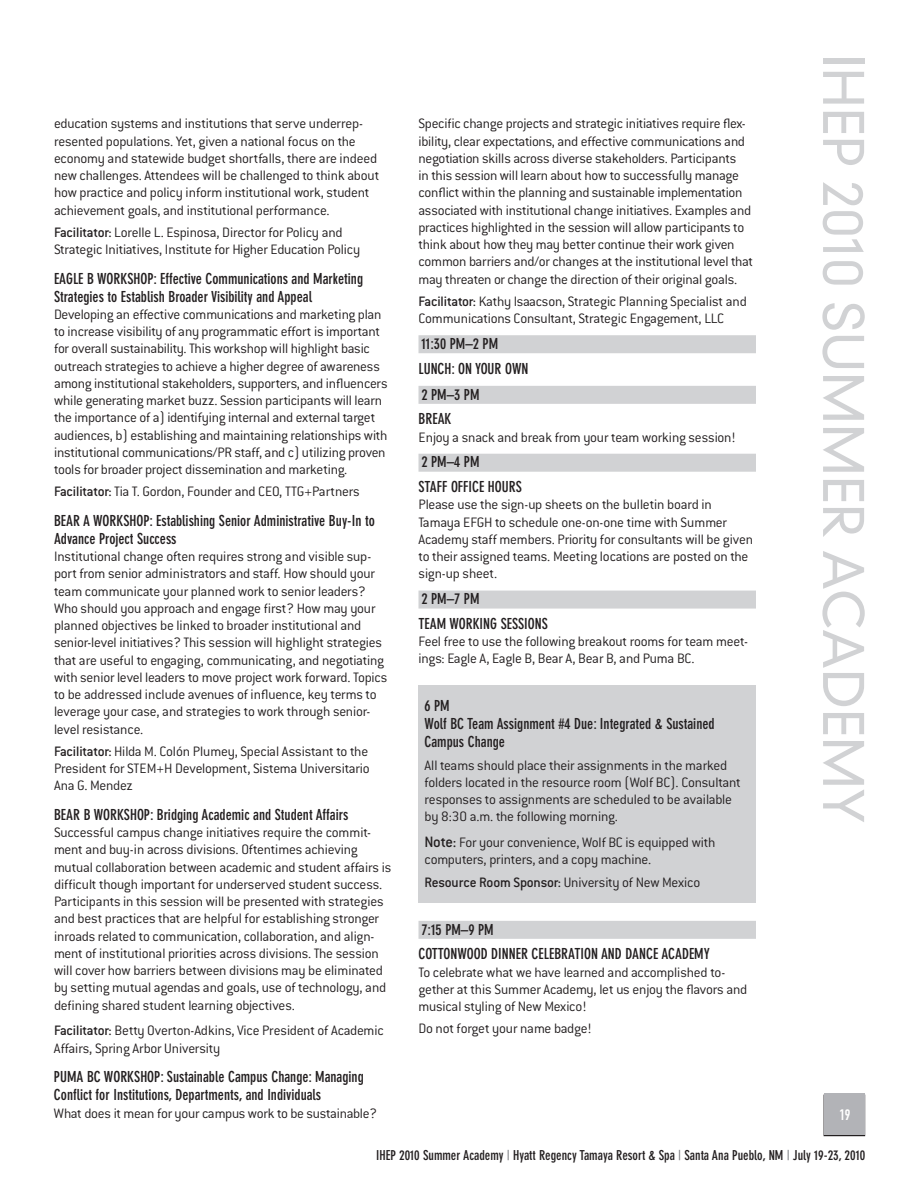
<style>
.page{position:relative;width:918px;height:1188px;background:#fff}
.page>*{position:absolute;margin:0;border:0;box-sizing:border-box;transform-origin:0 0}
.t1{font:300 54px "DIN Neuzeit Grotesk";color:#d1d2d4}
.t2{font:300 15px/17.2px "Conduit ITC";letter-spacing:-.015em;color:#231f20}
.t3{font:700 condensed 15px/18px "DIN Neuzeit Grotesk";color:#231f20}
.t4{font:15px "DIN Engschrift";color:#fff}
.t5{font:700 condensed 13.5px "DIN Neuzeit Grotesk";color:#231f20}
.s1{font-weight:500}
.s2{font-weight:500;font-size:16.5px}
.s3{color:#808285}
</style>
<div class="page">
<div style="left:824px;top:1095px;width:41px;height:41px;border:1px solid #231f20"></div>
<div style="left:825px;top:1093px;width:40px;height:42px;background:#b2b3b7"></div>
<div style="left:419px;top:686px;width:337px;height:217px;background:#d1d2d4"></div>
<div style="left:419px;top:335px;width:337px;height:18px;background:#d1d2d4"></div>
<div style="left:419px;top:386px;width:337px;height:18px;background:#d1d2d4"></div>
<div style="left:419px;top:454px;width:337px;height:18px;background:#d1d2d4"></div>
<div style="left:419px;top:591px;width:337px;height:18px;background:#d1d2d4"></div>
<div style="left:419px;top:921px;width:337px;height:18px;background:#d1d2d4"></div>
<p class="t2" style="left:54px;top:115px;width:327px">education systems and institutions that serve underrep&shy;resented populations. Yet, given a national focus on the economy and statewide budget shortfalls, there are indeed new challenges. Attendees will be challenged to think about how practice and policy inform institutional work, student achievement goals, and institutional performance.</p>
<p class="t2" style="left:54px;top:224px;width:308px"><span class="s1">Facilitator:</span> Lorelle L. Espinosa, Director for Policy and<br>Strategic Initiatives, Institute for Higher Education Policy</p>
<p class="t3" style="left:54px;top:269px;width:13px">Eagle</p>
<p class="t3" style="left:54px;top:269px;width:311px;text-indent:33px">B WORKSHOP: Effective Communications and Marketing<br>Strategies to Establish Broader Visibility and Appeal</p>
<p class="t2" style="left:54px;top:306px;width:335px">Developing an effective communications and marketing plan to increase visibility of any programmatic effort is important for overall sustainability. This workshop will highlight basic outreach strategies to achieve a higher degree of awareness among institutional stakeholders, supporters, and influencers while generating market buzz. Session participants will learn the importance of a) identifying internal and external target audiences, b) establishing and maintaining relationships with institutional communications/PR staff, and c) utilizing proven tools for broader project dissemination and marketing.</p>
<p class="t2" style="left:54px;top:483px;width:307px"><span class="s1">Facilitator:</span> Tia T. Gordon, Founder and CEO, TTG+Partners</p>
<p class="t3" style="left:54px;top:511px;width:322px">Bear A WORKSHOP: Establishing Senior Administrative Buy-In to<br>Advance Project Success</p>
<p class="t2" style="left:54px;top:548px;width:335px">Institutional change often requires strong and visible sup&shy;port from senior administrators and staff. How should your team communicate your planned work to senior leaders?<br>Who should you approach and engage first? How may your planned objectives be linked to broader institutional and senior-level initiatives? This session will highlight strategies that are useful to engaging, communicating, and negotiating with senior level leaders to move project work forward. Topics to be addressed include avenues of influence, key terms to leverage your case, and strategies to work through senior&shy;level resistance.</p>
<p class="t2" style="left:54px;top:742px;width:317px;text-align:justify"><span class="s1">Facilitator:</span> Hilda M. Colón Plumey, Special Assistant to the President for STEM+H Development, Sistema Universitario Ana G. Mendez</p>
<p class="t3" style="left:54px;top:805px;width:296px">Bear B WORKSHOP: Bridging Academic and Student Affairs</p>
<p class="t2" style="left:54px;top:824px;width:339px">Successful campus change initiatives require the commit&shy;ment and buy-in across divisions. Oftentimes achieving mutual collaboration between academic and student affairs is difficult though important for underserved student success.<br>Participants in this session will be presented with strategies and best practices that are helpful for establishing stronger inroads related to communication, collaboration, and align&shy;ment of institutional priorities across divisions. The session will cover how barriers between divisions may be eliminated by setting mutual agendas and goals, use of technology, and defining shared student learning objectives.</p>
<p class="t2" style="left:54px;top:1022px;width:331px"><span class="s1">Facilitator:</span> Betty Overton-Adkins, Vice President of Academic<br>Affairs, Spring Arbor University</p>
<p class="t3" style="left:54px;top:1068px;width:15px">Puma</p>
<p class="t3" style="left:54px;top:1068px;width:311px;text-indent:33px">BC WORKSHOP: Sustainable Campus Change: Managing<br>Conflict for Institutions, Departments, and Individuals</p>
<p class="t2" style="left:54px;top:1104px;width:325px">What does it mean for your campus work to be sustainable?</p>
<p class="t2" style="left:419px;top:115px;width:336px">Specific change projects and strategic initiatives require flex&shy;ibility, clear expectations, and effective communications and negotiation skills across diverse stakeholders. Participants<br>in this session will learn about how to successfully manage conflict within the planning and sustainable implementation associated with institutional change initiatives. Examples and practices highlighted in the session will allow participants to think about how they may better continue their work given common barriers and/or changes at the institutional level that may threaten or change the direction of their original goals.</p>
<p class="t2" style="left:419px;top:293px;width:330px"><span class="s1">Facilitator:</span> Kathy Isaacson, Strategic Planning Specialist and<br>Communications Consultant, Strategic Engagement, LLC</p>
<p class="t3" style="left:419px;top:331px;width:103px;line-height:25px">11:30 PM–2 PM<br>LUNCH: On Your Own<br>2 PM–3 PM<br>Break</p>
<p class="t2" style="left:419px;top:428px;width:318px">Enjoy a snack and break from your team working session!</p>
<p class="t3" style="left:419px;top:449px;width:105px;line-height:24.8px">2 PM–4 PM<br>STAFF OFFICE HOURS</p>
<p class="t2" style="left:419px;top:496px;width:336px">Please use the sign-up sheets on the bulletin board in Tamaya EFGH to schedule one-on-one time with Summer Academy staff members. Priority for consultants will be given to their assigned teams. Meeting locations are posted on the sign-up sheet.</p>
<p class="t3" style="left:419px;top:586px;width:131px;line-height:24.8px">2 PM–7 PM<br>TEAM WORKING SESSIONS</p>
<p class="t2" style="left:419px;top:633px;width:331px">Feel free to use the following breakout rooms for team meet&shy;ings: Eagle A, Eagle B, Bear A, Bear B, and Puma BC.</p>
<p class="t3" style="left:425px;top:697px;width:292px">6 PM<br>Wolf BC Team Assignment #4 Due: Integrated &amp; Sustained<br>Campus Change</p>
<p class="t2" style="left:425px;top:756px;width:318px">All teams should place their assignments in the marked folders located in the resource room (Wolf BC). Consultant responses to assignments are scheduled to be available by 8:30 a.m. the following morning.</p>
<p class="t2" style="left:425px;top:834px;width:292px"><span class="s2">Note:</span> For your convenience, Wolf BC is equipped with computers, printers, and a copy machine.</p>
<p class="t2" style="left:425px;top:873px;width:277px"><span class="s1">Resource Room Sponsor:</span> University of New Mexico</p>
<p class="t3" style="left:419px;top:917px;width:77px;line-height:24.8px">7:15 PM–9 PM<br>Cottonwood</p>
<p class="t3" style="left:491px;top:945px;width:220px">DINNER CELEBRATION AND DANCE ACADEMY</p>
<p class="t2" style="left:419px;top:963px;width:330px">To celebrate what we have learned and accomplished to&shy;gether at this Summer Academy, let us enjoy the flavors and musical styling of New Mexico!</p>
<p class="t2" style="left:419px;top:1020px;width:174px">Do not forget your name badge!</p>
<h1 class="t1" style="left:875px;top:55px;width:770px;rotate:90deg">IHEP 2010 Summer Academy</h1>
<p class="t4" style="left:839px;top:1105px;width:13px">19</p>
<p class="t5" style="left:376px;top:1148px;width:490px">IHEP 2010 Summer Academy <span class="s3">|</span> Hyatt Regency Tamaya Resort &amp; Spa <span class="s3">|</span> Santa Ana Pueblo, NM <span class="s3">|</span> July 19-23, 2010</p>
</div>
